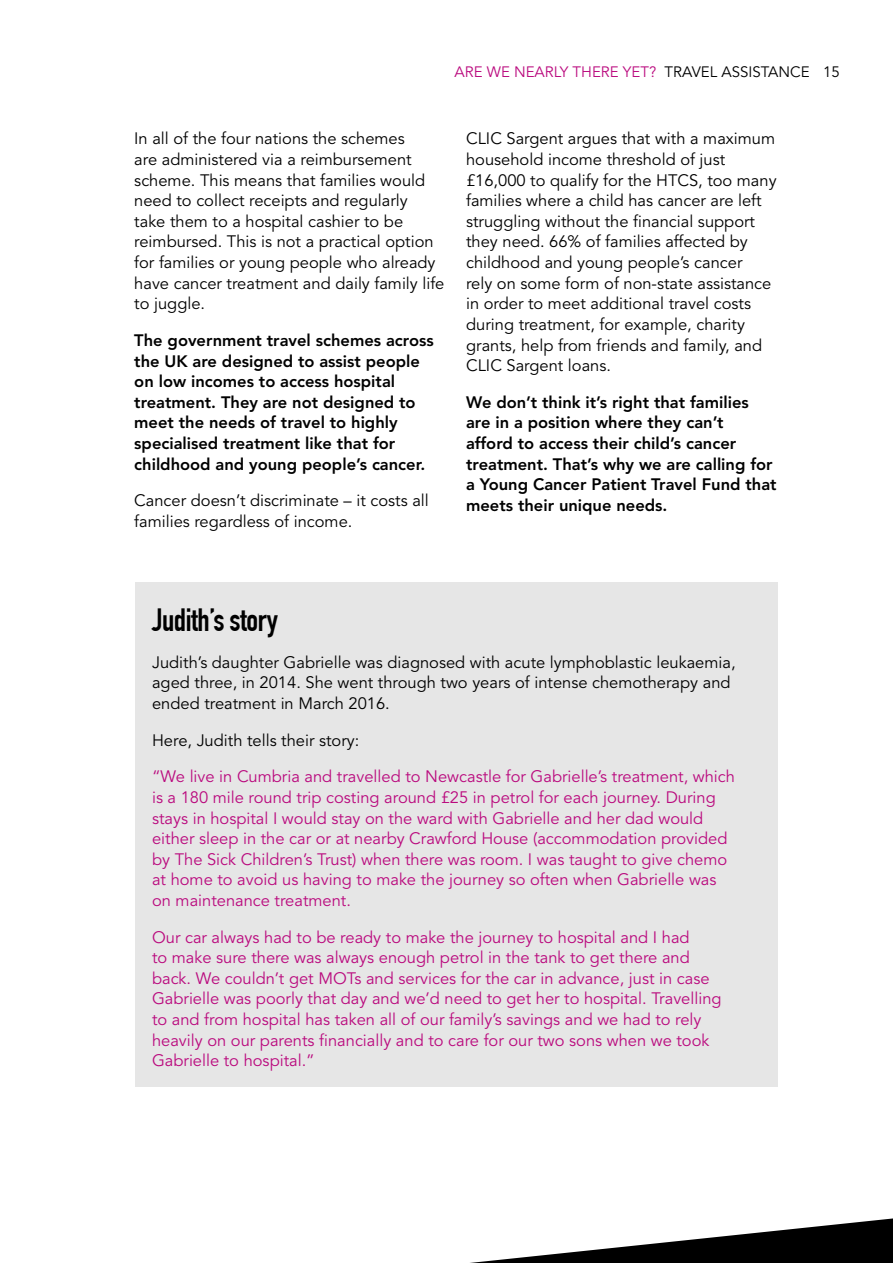
<style>
.page{position:relative;width:893px;height:1263px;background:#fff}
.page>*{position:absolute;margin:0;border:0;box-sizing:border-box;transform-origin:0 0}
.DIN_SUBHEADING{font:700 31.5px "DIN Condensed";letter-spacing:-.01em;color:#000}
.BODY{font:16.5px/20.7px "Avenir LT Std";color:#000}
.BODY-2{font:16.5px/20.5px "Avenir LT Std";color:#ba0a7e}
.BODY-3{font:800 16.5px/20.7px "Avenir LT Std";color:#000}
.t1{font:15px "Avenir LT Std";color:#ba0a7e}
.t2{font:15px "Avenir LT Std";color:#000}
.s1{color:#000}
</style>
<div class="page">
<svg style="left:470px;top:1218px;width:423px;height:45px"></svg>
<div style="left:135px;top:581px;width:642px;height:505px;background:#e6e6e6"></div>
<p class="t1" style="left:455px;top:63px;width:357px">ARE WE NEARLY THERE YET? <span class="s1">TRAVEL ASSISTANCE</span></p>
<p class="t2" style="left:823px;top:63px;width:18px">15</p>
<p class="BODY" style="left:134px;top:129px;width:312px">In all of the four nations the schemes<br>are administered via a reimbursement scheme. This means that families would need to collect receipts and regularly<br>take them to a hospital cashier to be reimbursed. This is not a practical option for families or young people who already have cancer treatment and daily family life to juggle.</p>
<p class="BODY-3" style="left:134px;top:330px;width:301px">The government travel schemes across the UK are designed to assist people on low incomes to access hospital treatment. They are not designed to meet the needs of travel to highly specialised treatment like that for childhood and young people’s cancer.</p>
<p class="BODY" style="left:134px;top:491px;width:296px">Cancer doesn’t discriminate – it costs all families regardless of income.</p>
<p class="BODY" style="left:466px;top:129px;width:312px">CLIC Sargent argues that with a maximum household income threshold of just £16,000 to qualify for the HTCS, too many families where a child has cancer are left struggling without the financial support they need. 66% of families affected by childhood and young people’s cancer<br>rely on some form of non-state assistance in order to meet additional travel costs during treatment, for example, charity grants, help from friends and family, and CLIC Sargent loans.</p>
<p class="BODY-3" style="left:466px;top:392px;width:312px">We don’t think it’s right that families are in a position where they can’t<br>afford to access their child’s cancer treatment. That’s why we are calling for a Young Cancer Patient Travel Fund that meets their unique needs.</p>
<p class="DIN_SUBHEADING" style="left:152px;top:602px;width:127px">Judith’s story</p>
<p class="BODY" style="left:152px;top:652px;width:585px">Judith’s daughter Gabrielle was diagnosed with acute lymphoblastic leukaemia, aged three, in 2014. She went through two years of intense chemotherapy and ended treatment in March 2016.</p>
<p class="BODY" style="left:152px;top:730px;width:209px">Here, Judith tells their story:</p>
<p class="BODY-2" style="left:152px;top:767px;width:584px">“We live in Cumbria and travelled to Newcastle for Gabrielle’s treatment, which is a 180 mile round trip costing around £25 in petrol for each journey. During stays in hospital I would stay on the ward with Gabrielle and her dad would either sleep in the car or at nearby Crawford House (accommodation provided by The Sick Children’s Trust) when there was room. I was taught to give chemo at home to avoid us having to make the journey so often when Gabrielle was on maintenance treatment.</p>
<p class="BODY-2" style="left:152px;top:927px;width:571px">Our car always had to be ready to make the journey to hospital and I had<br>to make sure there was always enough petrol in the tank to get there and back. We couldn’t get MOTs and services for the car in advance, just in case Gabrielle was poorly that day and we’d need to get her to hospital. Travelling to and from hospital has taken all of our family’s savings and we had to rely heavily on our parents financially and to care for our two sons when we took Gabrielle to hospital.”</p>
</div>
